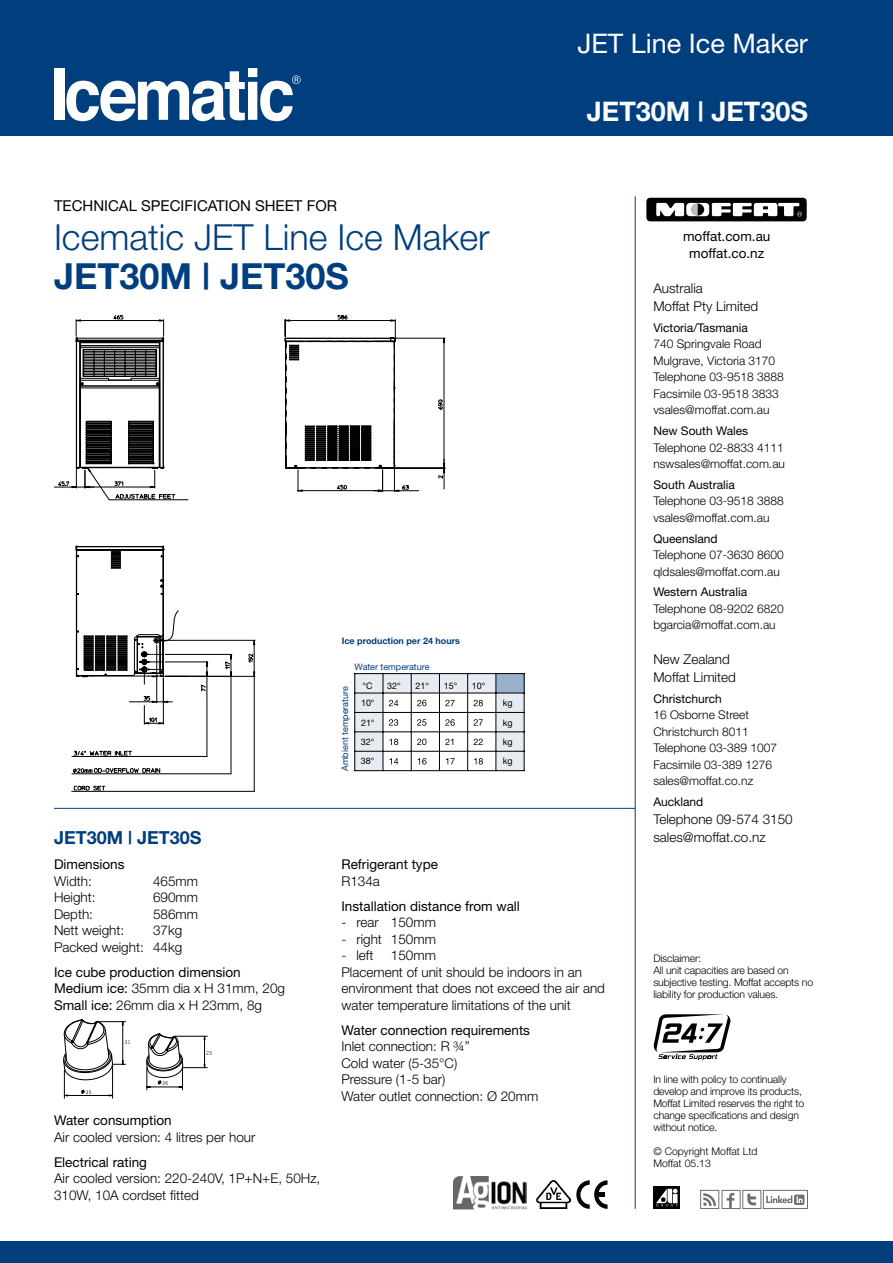
<style>
.page{position:relative;width:893px;height:1263px;background:#fff}
.page>*{position:absolute;margin:0;border:0;box-sizing:border-box;transform-origin:0 0}
.t1{font:300 36px "Helvetica Neue";color:#003e7e}
.t2{font:700 36px "Helvetica Neue";color:#003e7e}
.t3{font:27px "Helvetica Neue";color:#fff}
.t4{font:700 27px "Helvetica Neue";color:#fff}
.t5{font:700 18px "Helvetica Neue";color:#003e7e}
.t6{font:15px "Helvetica Neue";color:#000}
.t7{font:300 13.5px/16.5px "Helvetica Neue";color:#000}
.t8{font:13.5px/16.5px "Helvetica Neue";color:#000;text-align:center}
.t9{font:300 12px/16.5px "Helvetica Neue";color:#000}
.t10{font:12px "Helvetica Neue";color:#000}
.t11{font:300 10.5px/12px "Helvetica Neue";letter-spacing:-.015em;color:#000}
.t12{font:9px "Helvetica Neue";color:#003e7e}
.t13{font:9px "Helvetica Neue";color:#000}
.t14{font:700 9px "Helvetica Neue";color:#003e7e}
.s1{font-weight:300}
</style>
<div class="page">
<div style="left:0;top:1242px;width:893px;height:21px;background:#003e7e"></div>
<svg style="left:646px;top:198px;width:161px;height:23px"></svg>
<hr style="left:635px;top:196px;width:1px;height:1013px;background:#003e7e">
<svg style="left:653px;top:1014px;width:78px;height:46px"></svg>
<svg style="left:576px;top:1180px;width:31px;height:29px"></svg>
<div style="left:597px;top:1192px;width:8px;height:5px;background:#000"></div>
<svg style="left:700px;top:1189px;width:108px;height:20px"></svg>
<hr style="left:54px;top:808px;width:581px;height:1px;background:#003e7e">
<img style="left:536px;top:1180px;width:34px;height:29px">
<svg style="left:653px;top:1186px;width:27px;height:23px"></svg>
<svg style="left:656px;top:1189px;width:21px;height:17px"></svg>
<img style="left:453px;top:1176px;width:74px;height:34px">
<hr style="left:254px;top:676px;width:1px;height:115px;background:#000">
<hr style="left:72px;top:791px;width:182px;height:1px;background:#000">
<div style="left:439px;top:673px;width:29px;height:20px;background:#e6ecf2"></div>
<div style="left:468px;top:673px;width:28px;height:20px;background:#e6ecf2"></div>
<div style="left:496px;top:673px;width:28px;height:20px;background:#99b2cb"></div>
<div style="left:496px;top:693px;width:28px;height:19px;background:#e6ecf2"></div>
<svg style="left:496px;top:713px;width:28px;height:18px"></svg>
<div style="left:496px;top:732px;width:28px;height:19px;background:#e6ecf2"></div>
<svg style="left:496px;top:752px;width:28px;height:18px"></svg>
<hr style="left:467px;top:673px;width:1px;height:98px;background:#000">
<hr style="left:495px;top:673px;width:1px;height:98px;background:#000">
<hr style="left:524px;top:673px;width:1px;height:98px;background:#000">
<hr style="left:354px;top:673px;width:170px;height:1px;background:#000">
<hr style="left:354px;top:693px;width:170px;height:1px;background:#000">
<hr style="left:354px;top:712px;width:170px;height:1px;background:#000">
<hr style="left:354px;top:731px;width:170px;height:1px;background:#000">
<hr style="left:354px;top:751px;width:170px;height:1px;background:#000">
<hr style="left:354px;top:770px;width:170px;height:1px;background:#000">
<svg style="left:63px;top:1019px;width:67px;height:79px"></svg>
<svg style="left:146px;top:1033px;width:66px;height:57px"></svg>
<div style="left:0;top:0;width:893px;height:135px;background:#003e7e"></div>
<div style="left:54px;top:68px;width:10px;height:52px;background:#fff"></div>
<svg style="left:66px;top:68px;width:235px;height:53px"></svg>
<svg style="left:473px;top:700px;width:10px;height:6px"></svg>
<svg style="left:473px;top:719px;width:10px;height:7px"></svg>
<svg style="left:473px;top:739px;width:10px;height:6px"></svg>
<svg style="left:54px;top:315px;width:401px;height:475px"></svg>
<svg style="left:474px;top:758px;width:9px;height:6px"></svg>
<h2 class="t3" style="left:577px;top:27px;width:232px">JET Line Ice Maker</h2>
<h2 class="t4" style="left:587px;top:94px;width:223px">JET30M | JET30S</h2>
<p class="t6" style="left:54px;top:197px;width:285px">TECHNICAL SPECIFICATION SHEET FOR</p>
<h1 class="t1" style="left:54px;top:216px;width:437px">Icematic JET Line Ice Maker</h1>
<h1 class="t2" style="left:54px;top:254px;width:296px">JET30M | JET30S</h1>
<p class="t14" style="left:342px;top:635px;width:120px">Ice production per 24 hours</p>
<p class="t13" style="left:363px;top:681px;width:12px">°C</p>
<p class="t13" style="left:387px;top:681px;width:15px">32°</p>
<p class="t13" style="left:415px;top:681px;width:15px">21°</p>
<p class="t13" style="left:444px;top:681px;width:15px">15°</p>
<p class="t13" style="left:472px;top:681px;width:15px">10°</p>
<p class="t13" style="left:361px;top:698px;width:15px">10°</p>
<p class="t13" style="left:503px;top:698px;width:11px">kg</p>
<p class="t13" style="left:361px;top:717px;width:15px">21°</p>
<p class="t13" style="left:503px;top:717px;width:11px">kg</p>
<p class="t13" style="left:361px;top:736px;width:15px">32°</p>
<p class="t13" style="left:503px;top:736px;width:11px">kg</p>
<p class="t13" style="left:361px;top:756px;width:15px">38°</p>
<p class="t13" style="left:503px;top:756px;width:11px">kg</p>
<p class="t12" style="left:355px;top:661px;width:76px">Water temperature</p>
<p class="t12" style="left:340px;top:771px;width:86px;rotate:-90deg">Ambient temperature</p>
<h3 class="t5" style="left:54px;top:826px;width:149px">JET30M | JET30S</h3>
<p class="t8" style="left:54px;top:856px;width:72px">Dimensions</p>
<p class="t7" style="left:54px;top:872px;width:39px">Width:</p>
<p class="t7" style="left:153px;top:872px;width:47px">465mm</p>
<p class="t7" style="left:54px;top:889px;width:43px">Height:</p>
<p class="t7" style="left:153px;top:889px;width:47px">690mm</p>
<p class="t7" style="left:54px;top:905px;width:41px">Depth:</p>
<p class="t7" style="left:153px;top:905px;width:47px">586mm</p>
<p class="t7" style="left:54px;top:922px;width:72px">Nett weight:</p>
<p class="t7" style="left:54px;top:922px;width:130px;text-align:right">37kg<br>Packed weight: 44kg</p>
<p class="t8" style="left:54px;top:963px;width:233px;text-align:left">Ice cube production dimension<br>Medium ice: <span class="s1">35mm dia x H 31mm, 20g<br></span>Small ice: <span class="s1">26mm dia x H 23mm, 8g</span></p>
<p class="t8" style="left:54px;top:1112px;width:119px">Water consumption</p>
<p class="t7" style="left:54px;top:1128px;width:203px">Air cooled version: 4 litres per hour</p>
<p class="t8" style="left:54px;top:1153px;width:94px">Electrical rating</p>
<p class="t7" style="left:54px;top:1170px;width:268px">Air cooled version: 220-240V, 1P+N+E, 50Hz,<br>310W, 10A cordset fitted</p>
<p class="t8" style="left:341px;top:856px;width:98px">Refrigerant type</p>
<p class="t7" style="left:341px;top:872px;width:40px">R134a</p>
<p class="t8" style="left:341px;top:897px;width:180px">Installation distance from wall</p>
<p class="t7" style="left:341px;top:914px;width:96px">- rear 150mm</p>
<p class="t7" style="left:341px;top:930px;width:96px">- right 150mm</p>
<p class="t7" style="left:341px;top:947px;width:33px">- left</p>
<p class="t7" style="left:341px;top:947px;width:265px;text-indent:50px">150mm<br>Placement of unit should be indoors in an environment that does not exceed the air and water temperature limitations of the unit</p>
<p class="t8" style="left:341px;top:1021px;width:190px">Water connection requirements</p>
<p class="t7" style="left:341px;top:1038px;width:198px">Inlet connection: R ¾”<br>Cold water (5-35°C)<br>Pressure (1-5 bar)<br>Water outlet connection: Ø 20mm</p>
<p class="t8" style="left:683px;top:228px;width:89px">moffat.com.au moffat.co.nz</p>
<p class="t7" style="left:653px;top:279px;width:107px;line-height:18px">Australia<br>Moffat Pty Limited</p>
<p class="t10" style="left:653px;top:320px;width:96px">Victoria/Tasmania</p>
<p class="t9" style="left:653px;top:335px;width:132px">740 Springvale Road<br>Mulgrave, Victoria 3170<br>Telephone 03-9518 3888<br>Facsimile 03-9518 3833 vsales@moffat.com.au</p>
<p class="t10" style="left:653px;top:424px;width:96px">New South Wales</p>
<p class="t9" style="left:653px;top:439px;width:133px">Telephone 02-8833 4111 nswsales@moffat.com.au</p>
<p class="t10" style="left:653px;top:477px;width:83px">South Australia</p>
<p class="t9" style="left:653px;top:492px;width:132px">Telephone 03-9518 3888 vsales@moffat.com.au</p>
<p class="t10" style="left:653px;top:531px;width:66px">Queensland</p>
<p class="t9" style="left:653px;top:546px;width:132px">Telephone 07-3630 8600 qldsales@moffat.com.au</p>
<p class="t10" style="left:653px;top:585px;width:95px">Western Australia</p>
<p class="t9" style="left:653px;top:600px;width:132px">Telephone 08-9202 6820 bgarcia@moffat.com.au</p>
<p class="t7" style="left:653px;top:650px;width:84px;line-height:18px">New Zealand<br>Moffat Limited</p>
<p class="t10" style="left:653px;top:691px;width:70px">Christchurch</p>
<p class="t9" style="left:653px;top:706px;width:125px">16 Osborne Street<br>Christchurch 8011<br>Telephone 03-389 1007<br>Facsimile 03-389 1276 sales@moffat.co.nz</p>
<p class="t10" style="left:653px;top:794px;width:52px">Auckland</p>
<p class="t7" style="left:653px;top:810px;width:141px;line-height:18px">Telephone 09-574 3150 sales@moffat.co.nz</p>
<p class="t11" style="left:653px;top:952px;width:161px">Disclaimer:<br>All unit capacities are based on subjective testing. Moffat accepts no liability for production values.</p>
<p class="t11" style="left:653px;top:1072px;width:153px">In line with policy to continually develop and improve its products,<br>Moffat Limited reserves the right to change specifications and design without notice.</p>
<p class="t11" style="left:653px;top:1144px;width:106px">© Copyright Moffat Ltd<br>Moffat 05.13</p>
</div>
